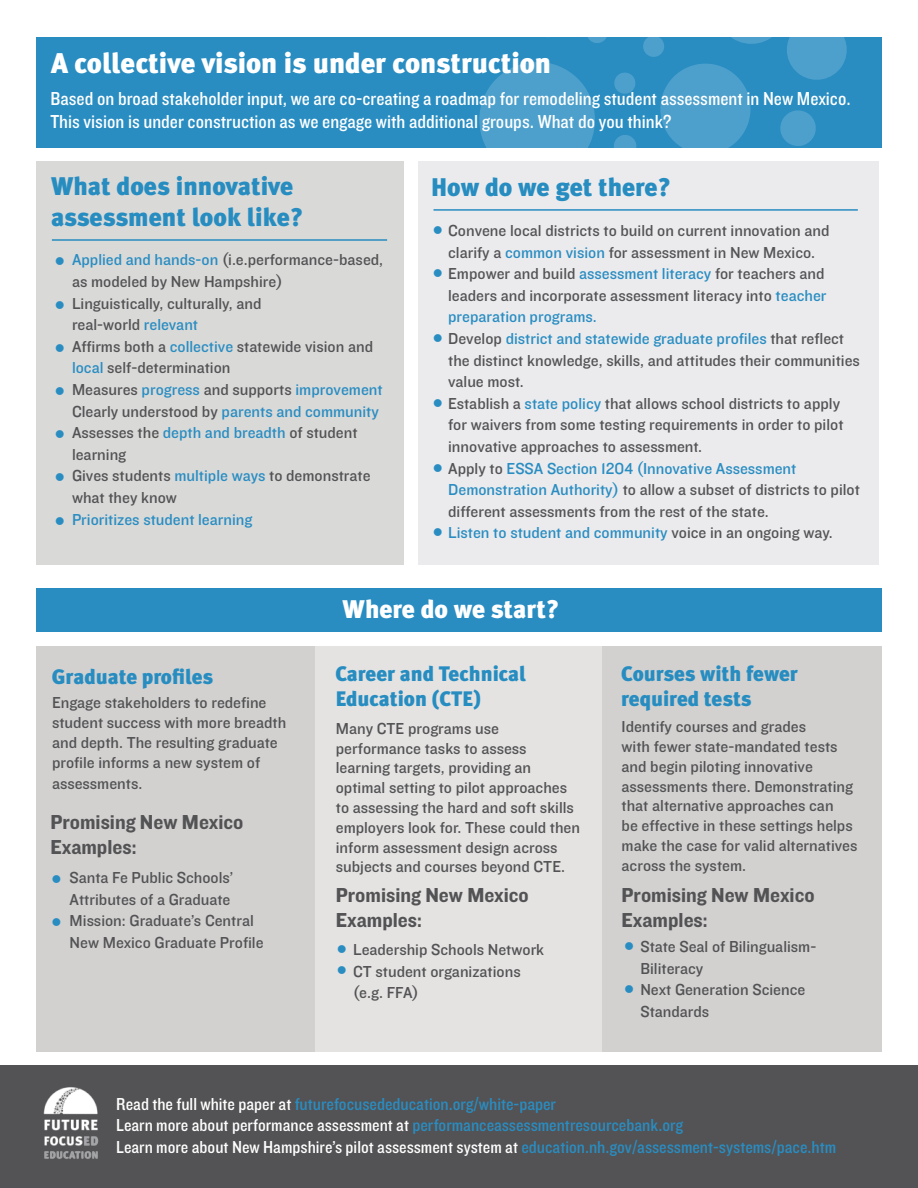
<style>
.page{position:relative;width:918px;height:1188px;background:#fff}
.page>*{position:absolute;margin:0;border:0;box-sizing:border-box;transform-origin:0 0}
.t1{font:900 28.5px "Meta Plus";color:#fff}
.t2{font:900 25.5px/30.6px "Meta Plus";color:#278dc1}
.t3{font:900 25.5px "Meta Plus";color:#fff}
.Paragraph_Style_1{font:21px/25.2px "Knockout HTF51 Middleweight";color:#535355}
.t4{font:900 21px "Meta Plus";color:#278dc1}
.t5{font:19.5px/23.4px "Knockout HTF30 Junior Welterwt";color:#fff}
.t6{font:18px "Knockout HTF30 Junior Welterwt";color:#fff}
.t7{font:18px "Knockout HTF30 Junior Welterwt";color:#298dc2}
.Paragraph_Style_1-2{font:16.5px/19.8px "Knockout HTF31 Junior Middlewt";color:#535355}
.Paragraph_Style_1-3{font:16.5px/21.6px "Knockout HTF31 Junior Middlewt";color:#545456}
.Paragraph_Style_1-4{font:16.5px "Knockout HTF31 Junior Middlewt";color:#298dc2}
.t8{font:13.5px "Wingdings";color:#298dc2}
.s1{color:#298dc2}
.s2{color:#545456}
.s3{color:#fff}
</style>
<div class="page">
<div style="left:37px;top:37px;width:845px;height:111px;background:#298dc2"></div>
<svg style="left:355px;top:37px;width:521px;height:595px"></svg>
<div style="left:36px;top:161px;width:368px;height:404px;background:#d9d9d8"></div>
<div style="left:418px;top:161px;width:461px;height:404px;background:#ebebed"></div>
<div style="left:0;top:1066px;width:918px;height:122px;background:#535355"></div>
<hr style="left:52px;top:239px;width:335px;height:2px;background:#278dc1">
<hr style="left:434px;top:209px;width:424px;height:2px;background:#278dc1">
<img style="left:43px;top:1087px;width:56px;height:72px">
<div style="left:36px;top:646px;width:279px;height:406px;background:#d2d1d0"></div>
<div style="left:315px;top:646px;width:288px;height:406px;background:#e4e3e2"></div>
<div style="left:603px;top:646px;width:279px;height:406px;background:#d2d1d0"></div>
<div style="left:36px;top:588px;width:846px;height:43px;background:#298dc2"></div>
<p class="t1" style="left:51px;top:46px;width:502px">A collective vision is under construction</p>
<p class="t5" style="left:50px;top:87px;width:802px">Based on broad stakeholder input, we are co-creating a roadmap for remodeling student assessment in New Mexico.<br>This vision is under construction as we engage with additional groups. What do you think?</p>
<p class="t2" style="left:51px;top:171px;width:254px">What does innovative assessment look like?</p>
<p class="t2" style="left:431px;top:171px;width:242px">How do we get there?</p>
<p class="Paragraph_Style_1-2" style="left:72px;top:250px;width:313px;line-height:21.6px"><span class="s1">Applied and hands-on</span> (i.e.performance-based, as modeled by New Hampshire)</p>
<p class="Paragraph_Style_1-2" style="left:72px;top:294px;width:191px">Linguistically, culturally, and</p>
<p class="Paragraph_Style_1-2" style="left:72px;top:315px;width:128px">real-world <span class="s1">relevant</span></p>
<p class="Paragraph_Style_1-2" style="left:72px;top:336px;width:303px;line-height:21.6px">Affirms both a <span class="s1">collective</span> statewide vision and <span class="s1">local</span> self-determination</p>
<p class="Paragraph_Style_1-2" style="left:72px;top:380px;width:312px">Measures <span class="s1">progress</span> and supports <span class="s1">improvement</span></p>
<p class="Paragraph_Style_1-2" style="left:72px;top:402px;width:308px">Clearly understood by <span class="s1">parents and community</span></p>
<p class="Paragraph_Style_1-2" style="left:72px;top:422px;width:287px;line-height:21.6px">Assesses the <span class="s1">depth and breadth</span> of student learning</p>
<p class="Paragraph_Style_1-2" style="left:72px;top:466px;width:300px;line-height:21.6px">Gives students <span class="s1">multiple ways</span> to demonstrate what they know</p>
<p class="Paragraph_Style_1-4" style="left:72px;top:510px;width:182px">Prioritizes student learning</p>
<p class="Paragraph_Style_1-3" style="left:448px;top:220px;width:383px">Convene local districts to build on current innovation and clarify a <span class="s1">common vision</span> for assessment in New Mexico.</p>
<p class="Paragraph_Style_1-3" style="left:448px;top:263px;width:380px;text-align:justify">Empower and build <span class="s1">assessment literacy</span> for teachers and leaders and incorporate assessment literacy into <span class="s1">teacher preparation programs.</span></p>
<p class="Paragraph_Style_1-3" style="left:448px;top:328px;width:413px">Develop <span class="s1">district and statewide graduate profiles</span> that reflect the distinct knowledge, skills, and attitudes their communities value most.</p>
<p class="Paragraph_Style_1-3" style="left:448px;top:393px;width:397px">Establish a <span class="s1">state policy</span> that allows school districts to apply for waivers from some testing requirements in order to pilot innovative approaches to assessment.</p>
<p class="Paragraph_Style_1-3" style="left:448px;top:458px;width:413px">Apply to <span class="s1">ESSA Section 1204 (Innovative Assessment<br>Demonstration Authority)</span> to allow a subset of districts to pilot different assessments from the rest of the state.</p>
<p class="Paragraph_Style_1-4" style="left:448px;top:524px;width:386px">Listen to student and community <span class="s2">voice in an ongoing way.</span></p>
<p class="t8" style="left:433px;top:223px;width:12px">●</p>
<p class="t8" style="left:433px;top:266px;width:12px">●</p>
<p class="t8" style="left:55px;top:254px;width:12px">●</p>
<p class="t8" style="left:55px;top:298px;width:12px">●</p>
<p class="t8" style="left:55px;top:341px;width:12px">●</p>
<p class="t8" style="left:55px;top:384px;width:12px">●</p>
<p class="t8" style="left:55px;top:427px;width:12px">●</p>
<p class="t8" style="left:55px;top:470px;width:12px">●</p>
<p class="t8" style="left:55px;top:514px;width:12px">●</p>
<p class="t8" style="left:433px;top:331px;width:12px">●</p>
<p class="t8" style="left:433px;top:396px;width:12px">●</p>
<p class="t8" style="left:433px;top:460px;width:12px">●</p>
<p class="t8" style="left:433px;top:525px;width:12px">●</p>
<p class="t3" style="left:343px;top:594px;width:218px">Where do we start?</p>
<p class="t4" style="left:52px;top:664px;width:163px">Graduate profiles</p>
<p class="t4" style="left:335px;top:661px;width:192px">Career and Technical</p>
<p class="t4" style="left:335px;top:687px;width:147px">Education (CTE)</p>
<p class="t4" style="left:621px;top:661px;width:178px">Courses with fewer</p>
<p class="t4" style="left:621px;top:687px;width:132px">required tests</p>
<p class="Paragraph_Style_1-2" style="left:52px;top:693px;width:236px">Engage stakeholders to redefine student success with more breadth and depth. The resulting graduate profile informs a new system of</p>
<p class="Paragraph_Style_1-2" style="left:52px;top:774px;width:92px">assessments.</p>
<p class="Paragraph_Style_1-2" style="left:336px;top:719px;width:246px">Many CTE programs use performance tasks to assess learning targets, providing an optimal setting to pilot approaches to assessing the hard and soft skills employers look for. These could then inform assessment design across subjects and courses beyond CTE.</p>
<p class="Paragraph_Style_1-2" style="left:622px;top:717px;width:237px">Identify courses and grades<br>with fewer state-mandated tests and begin piloting innovative assessments there. Demonstrating that alternative approaches can<br>be effective in these settings helps make the case for valid alternatives across the system.</p>
<p class="Paragraph_Style_1" style="left:50px;top:810px;width:195px">Promising New Mexico<br>Examples:</p>
<p class="Paragraph_Style_1-2" style="left:70px;top:867px;width:165px;line-height:21.6px">Santa Fe Public Schools’<br>Attributes of a Graduate</p>
<p class="Paragraph_Style_1-2" style="left:70px;top:910px;width:195px;line-height:21.6px">Mission: Graduate’s Central<br>New Mexico Graduate Profile</p>
<p class="t8" style="left:52px;top:872px;width:12px">●</p>
<p class="t8" style="left:52px;top:915px;width:12px">●</p>
<p class="Paragraph_Style_1" style="left:336px;top:883px;width:195px">Promising New Mexico<br>Examples:</p>
<p class="Paragraph_Style_1" style="left:622px;top:883px;width:195px">Promising New Mexico<br>Examples:</p>
<p class="Paragraph_Style_1-2" style="left:640px;top:936px;width:177px;line-height:21.6px">State Seal of Bilingualism-<br>Biliteracy</p>
<p class="Paragraph_Style_1-2" style="left:640px;top:979px;width:166px;line-height:21.6px">Next Generation Science<br>Standards</p>
<p class="t8" style="left:624px;top:939px;width:12px">●</p>
<p class="t8" style="left:624px;top:982px;width:12px">●</p>
<p class="Paragraph_Style_1-2" style="left:353px;top:940px;width:193px">Leadership Schools Network</p>
<p class="Paragraph_Style_1-2" style="left:353px;top:962px;width:169px">CT student organizations</p>
<p class="Paragraph_Style_1-2" style="left:353px;top:983px;width:67px">(e.g. FFA)</p>
<p class="t8" style="left:337px;top:942px;width:12px">●</p>
<p class="t8" style="left:337px;top:963px;width:12px">●</p>
<p class="t7" style="left:116px;top:1094px;width:441px"><span class="s3">Read the full white paper at</span> futurefocusededucation.org/white-paper</p>
<p class="t6" style="left:116px;top:1116px;width:569px">Learn more about performance assessment at <span class="s1">performanceassessmentresourcebank.org</span></p>
<p class="t6" style="left:116px;top:1137px;width:721px">Learn more about New Hampshire’s pilot assessment system at <span class="s1">education.nh.gov/assessment-systems/pace.htm</span></p>
</div>
